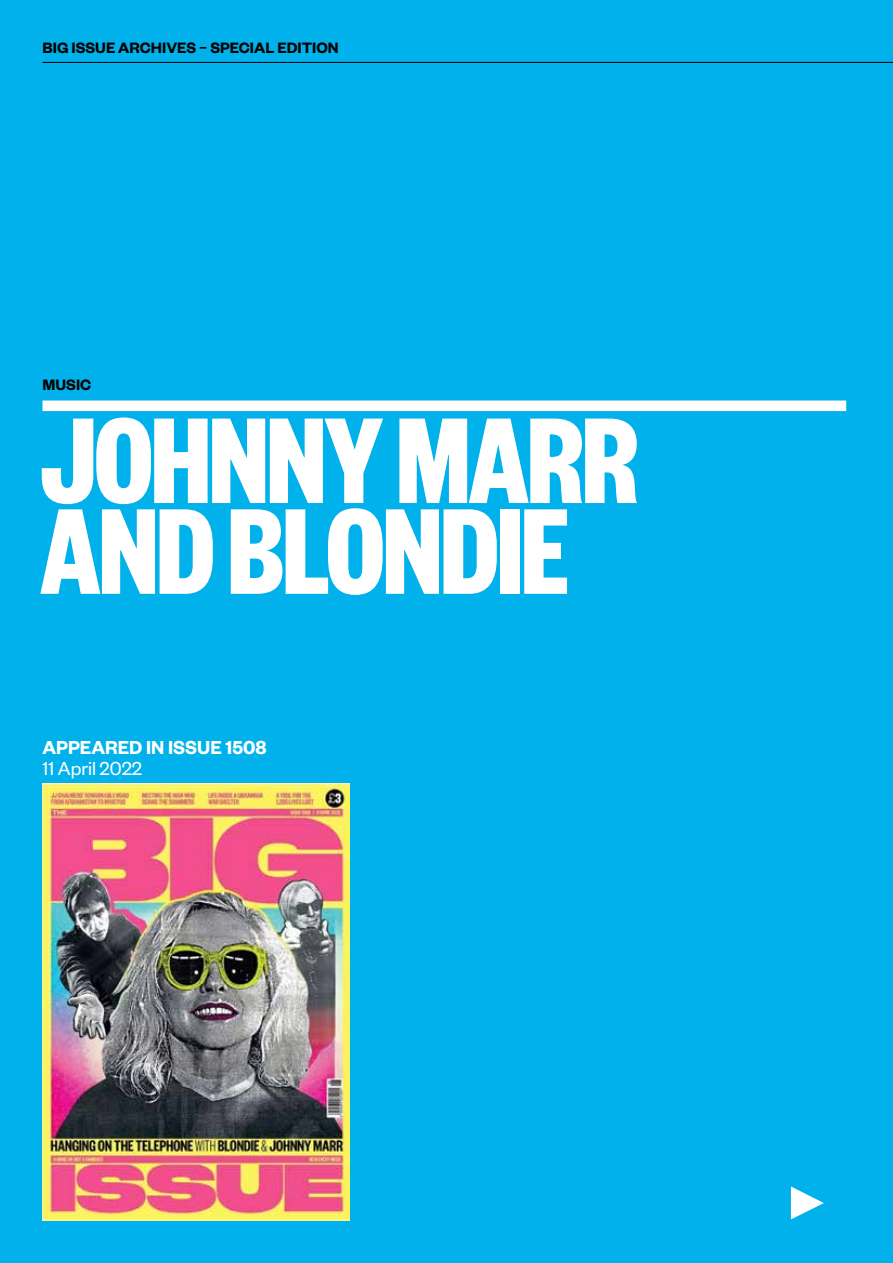
<style>
.page{position:relative;width:893px;height:1263px;background:#00b1eb}
.page>*{position:absolute;margin:0;border:0;box-sizing:border-box;transform-origin:0 0}
.t1{font:700 134.1px "Founders Grotesk X Cond";letter-spacing:-.01em;color:#fff}
.t2{font:600 20.7px "Founders Grotesk";color:#fff}
.t3{font:20.7px "Founders Grotesk";color:#fff}
.t4{font:600 16.5px "Founders Grotesk";color:#000}
</style>
<div class="page">
<hr style="left:43px;top:62px;width:850px;height:1px;background:#000">
<img style="left:43px;top:783px;width:307px;height:437px">
<svg style="left:791px;top:1186px;width:33px;height:33px"></svg>
<div style="left:43px;top:400px;width:803px;height:11px;background:#fff"></div>
<p class="t4" style="left:43px;top:37px;width:298px">BIG ISSUE ARCHIVES – SPECIAL EDITION</p>
<p class="t4" style="left:43px;top:374px;width:50px">MUSIC</p>
<h1 class="t1" style="left:40px;top:376px;width:599px">JOHNNY MARR</h1>
<h1 class="t1" style="left:40px;top:467px;width:530px">AND BLONDIE</h1>
<p class="t2" style="left:43px;top:735px;width:226px">APPEARED IN ISSUE 1508</p>
<p class="t3" style="left:43px;top:756px;width:101px">11 April 2022</p>
</div>
